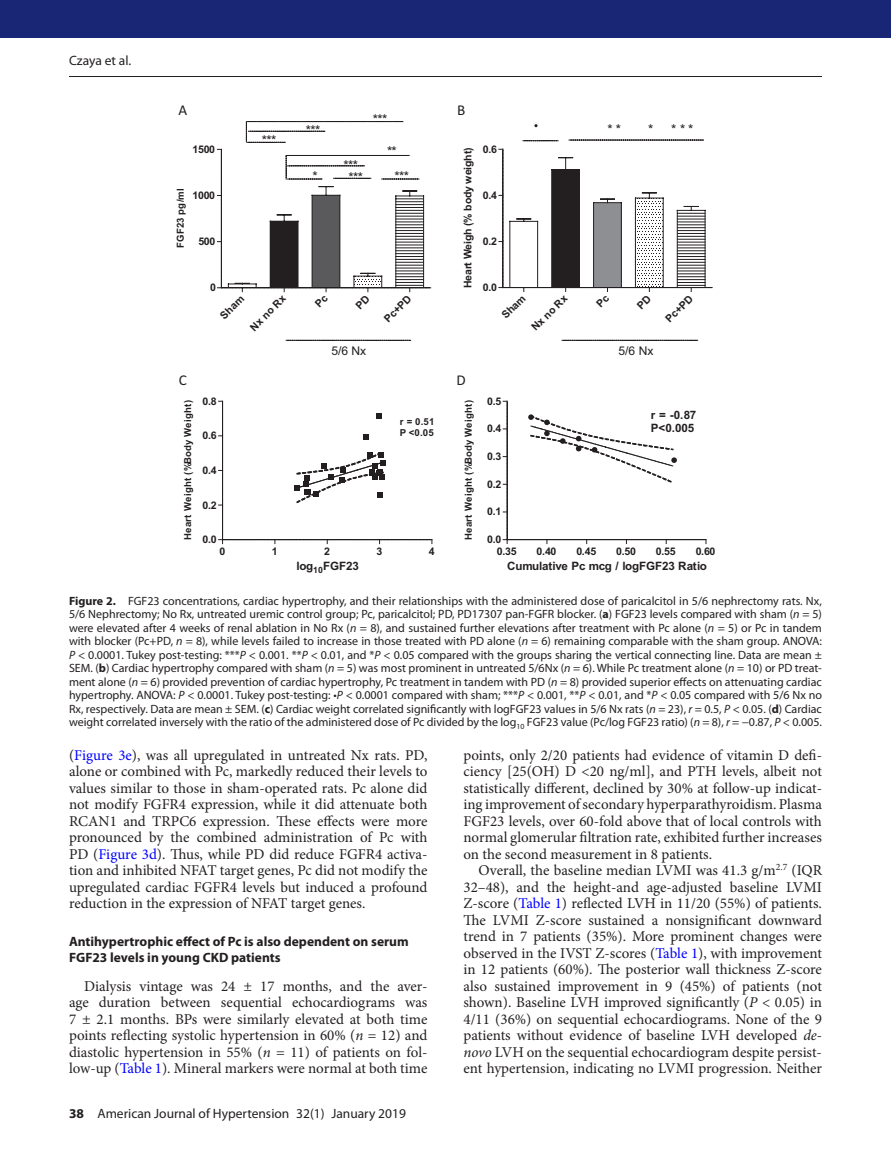
<style>
.page{position:relative;width:891px;height:1175px;background:#fff}
.page>*{position:absolute;margin:0;border:0;box-sizing:border-box;transform-origin:0 0}
.t1{font:15px/16.5px "Minion Pro";color:#231f20;text-align:justify}
.t2{font:15px "Calibri";color:#231f20}
.t3{font:700 13.5px/16.5px "Myriad Pro";color:#231f20}
.t4{font:13.5px "Myriad Pro";color:#231f20}
.t5{font:13.35px/11.7px "Arial";color:#231f20}
.t6{font:12px/13.5px "Myriad Pro";color:#231f20;text-align:justify}
.t7{font:12px "Arial";color:#231f20}
.t8{font:700 11.55px/13.2px "Arial";letter-spacing:-.015em;color:#231f20}
.t9{font:700 10.65px "Arial";letter-spacing:-.015em;color:#231f20}
.t10{font:700 10.5px "Arial";letter-spacing:-.03em;color:#231f20}
.t11{font:700 9.6px/11.1px "Arial";letter-spacing:.03em;color:#231f20}
.s1{font-weight:700}
.s2{font-style:italic}
.s3{color:#00f}
</style>
<div class="page">
<hr style="left:69px;top:76px;width:753px;height:1px;background:#231f20">
<div style="left:0;top:0;width:891px;height:38px;background:#192575"></div>
<svg style="left:246px;top:121px;width:157px;height:22px"></svg>
<svg style="left:286px;top:340px;width:125px;height:1px"></svg>
<svg style="left:523px;top:140px;width:35px;height:1px"></svg>
<svg style="left:569px;top:140px;width:135px;height:1px"></svg>
<svg style="left:562px;top:340px;width:136px;height:1px"></svg>
<svg style="left:219px;top:401px;width:213px;height:142px"></svg>
<svg style="left:503px;top:401px;width:203px;height:142px"></svg>
<svg style="left:217px;top:149px;width:214px;height:144px"></svg>
<svg style="left:499px;top:149px;width:213px;height:143px"></svg>
<p class="t4" style="left:69px;top:52px;width:64px">Czaya et al.</p>
<p class="t2" style="left:179px;top:100px;width:10px">A</p>
<p class="t5" style="left:373px;top:114px;width:16px">***</p>
<p class="t2" style="left:457px;top:100px;width:10px">B</p>
<p class="t5" style="left:306px;top:124px;width:16px">***</p>
<p class="t5" style="left:607px;top:123px;width:15px">**</p>
<p class="t5" style="left:648px;top:123px;width:47px">* ***</p>
<p class="t5" style="left:262px;top:134px;width:16px">***</p>
<p class="t10" style="left:192px;top:142px;width:24px">1500</p>
<p class="t11" style="left:175px;top:248px;width:62px;rotate:-90deg">FGF23 pg/ml</p>
<p class="t10" style="left:192px;top:188px;width:24px">1000</p>
<p class="t10" style="left:198px;top:234px;width:19px">500</p>
<p class="t10" style="left:210px;top:280px;width:7px">0</p>
<p class="t5" style="left:387px;top:146px;width:11px">**</p>
<p class="t5" style="left:312px;top:160px;width:52px;text-indent:31px">*** * ***</p>
<p class="t5" style="left:394px;top:171px;width:16px">***</p>
<p class="t9" style="left:461px;top:288px;width:142px;rotate:-90deg">Heart Weigh (% body weight)</p>
<p class="t10" style="left:483px;top:142px;width:16px">0.6</p>
<p class="t10" style="left:483px;top:188px;width:16px">0.4</p>
<p class="t10" style="left:483px;top:234px;width:16px">0.2</p>
<p class="t10" style="left:483px;top:280px;width:16px">0.0</p>
<p class="t10" style="left:217px;top:312px;width:30px;rotate:-45deg">Sham</p>
<p class="t10" style="left:247px;top:324px;width:47px;rotate:-45deg">Nx no Rx</p>
<p class="t10" style="left:381px;top:315px;width:35px;rotate:-45deg">Pc+PD</p>
<p class="t10" style="left:498px;top:312px;width:30px;rotate:-45deg">Sham</p>
<p class="t10" style="left:528px;top:324px;width:47px;rotate:-45deg">Nx no Rx</p>
<p class="t10" style="left:662px;top:315px;width:35px;rotate:-45deg">Pc+PD</p>
<p class="t2" style="left:179px;top:370px;width:10px">C</p>
<p class="t11" style="left:183px;top:540px;width:142px;rotate:-90deg">Heart Weight (%Body Weight)</p>
<p class="t7" style="left:331px;top:343px;width:36px">5/6 Nx</p>
<p class="t7" style="left:618px;top:343px;width:36px">5/6 Nx</p>
<p class="t10" style="left:202px;top:394px;width:16px">0.8</p>
<p class="t10" style="left:202px;top:428px;width:16px">0.6</p>
<p class="t10" style="left:202px;top:463px;width:16px">0.4</p>
<p class="t10" style="left:202px;top:498px;width:16px">0.2</p>
<p class="t10" style="left:202px;top:532px;width:16px">0.0</p>
<p class="t11" style="left:400px;top:416px;width:36px">r = 0.51<br>P &lt;0.05</p>
<p class="t10" style="left:220px;top:544px;width:7px">0</p>
<p class="t10" style="left:272px;top:544px;width:7px">1</p>
<p class="t10" style="left:324px;top:544px;width:7px">2</p>
<p class="t10" style="left:377px;top:544px;width:7px">3</p>
<p class="t10" style="left:429px;top:544px;width:7px">4</p>
<p class="t8" style="left:296px;top:560px;width:64px">log<sub>10</sub>FGF23</p>
<p class="t2" style="left:456px;top:370px;width:11px">D</p>
<p class="t11" style="left:463px;top:540px;width:142px;rotate:-90deg">Heart Weight (%Body Weight)</p>
<p class="t10" style="left:487px;top:394px;width:16px">0.5</p>
<p class="t10" style="left:487px;top:422px;width:16px">0.4</p>
<p class="t10" style="left:487px;top:449px;width:16px">0.3</p>
<p class="t10" style="left:487px;top:477px;width:16px">0.2</p>
<p class="t10" style="left:487px;top:505px;width:16px">0.1</p>
<p class="t10" style="left:487px;top:532px;width:16px">0.0</p>
<p class="t8" style="left:651px;top:408px;width:47px">r = -0.87<br>P&lt;0.005</p>
<p class="t10" style="left:497px;top:544px;width:21px">0.35</p>
<p class="t10" style="left:537px;top:544px;width:21px">0.40</p>
<p class="t10" style="left:576px;top:544px;width:21px">0.45</p>
<p class="t10" style="left:616px;top:544px;width:21px">0.50</p>
<p class="t10" style="left:656px;top:544px;width:21px">0.55</p>
<p class="t10" style="left:696px;top:544px;width:21px">0.60</p>
<p class="t8" style="left:507px;top:559px;width:201px">Cumulative Pc mcg / logFGF23 Ratio</p>
<p class="t6" style="left:69px;top:593px;width:754px"><span class="s1">Figure 2.</span> FGF23 concentrations, cardiac hypertrophy, and their relationships with the administered dose of paricalcitol in 5/6 nephrectomy rats. Nx, 5/6 Nephrectomy; No Rx, untreated uremic control group; Pc, paricalcitol; PD, PD17307 pan-FGFR blocker. (<span class="s1">a</span>) FGF23 levels compared with sham (<span class="s2">n</span> = 5) were elevated after 4 weeks of renal ablation in No Rx (<span class="s2">n</span> = 8), and sustained further elevations after treatment with Pc alone (<span class="s2">n</span> = 5) or Pc in tandem with blocker (Pc+PD, <span class="s2">n</span> = 8), while levels failed to increase in those treated with PD alone (<span class="s2">n</span> = 6) remaining comparable with the sham group. ANOVA:<br><span class="s2">P</span> &lt; 0.0001. Tukey post-testing: ***<span class="s2">P</span> &lt; 0.001. **<span class="s2">P</span> &lt; 0.01, and *<span class="s2">P</span> &lt; 0.05 compared with the groups sharing the vertical connecting line. Data are mean ± SEM. (<span class="s1">b</span>) Cardiac hypertrophy compared with sham (<span class="s2">n</span> = 5) was most prominent in untreated 5/6Nx (<span class="s2">n</span> = 6). While Pc treatment alone (<span class="s2">n</span> = 10) or PD treat&shy;ment alone (<span class="s2">n</span> = 6) provided prevention of cardiac hypertrophy, Pc treatment in tandem with PD (<span class="s2">n</span> = 8) provided superior effects on attenuating cardiac hypertrophy. ANOVA: <span class="s2">P</span> &lt; 0.0001. Tukey post-testing: •<span class="s2">P</span> &lt; 0.0001 compared with sham; ***<span class="s2">P</span> &lt; 0.001, **<span class="s2">P</span> &lt; 0.01, and *<span class="s2">P</span> &lt; 0.05 compared with 5/6 Nx no Rx, respectively. Data are mean ± SEM. (<span class="s1">c</span>) Cardiac weight correlated significantly with logFGF23 values in 5/6 Nx rats (<span class="s2">n</span> = 23), <span class="s2">r</span> = 0.5, <span class="s2">P</span> &lt; 0.05. (<span class="s1">d</span>) Cardiac weight correlated inversely with the ratio of the administered dose of Pc divided by the log<sub>10</sub> FGF23 value (Pc/log FGF23 ratio) (<span class="s2">n</span> = 8), <span class="s2">r</span> = −0.87, <span class="s2">P</span> &lt; 0.005.</p>
<p class="t1" style="left:69px;top:746px;width:360px">(<span class="s3">Figure 3e</span>), was all upregulated in untreated Nx rats. PD, alone or combined with Pc, markedly reduced their levels to values similar to those in sham-operated rats. Pc alone did not modify FGFR4 expression, while it did attenuate both RCAN1 and TRPC6 expression. These effects were more pronounced by the combined administration of Pc with PD (<span class="s3">Figure 3d</span>). Thus, while PD did reduce FGFR4 activa&shy;tion and inhibited NFAT target genes, Pc did not modify the upregulated cardiac FGFR4 levels but induced a profound reduction in the expression of NFAT target genes.</p>
<p class="t3" style="left:69px;top:932px;width:341px">Antihypertrophic effect of Pc is also dependent on serum<br>FGF23 levels in young CKD patients</p>
<p class="t1" style="left:69px;top:977px;width:360px;text-indent:15px">Dialysis vintage was 24 ± 17 months, and the aver&shy;age duration between sequential echocardiograms was 7 ± 2.1 months. BPs were similarly elevated at both time points reflecting systolic hypertension in 60% (<span class="s2">n</span> = 12) and diastolic hypertension in 55% (<span class="s2">n</span> = 11) of patients on fol&shy;low-up (<span class="s3">Table 1</span>). Mineral markers were normal at both time</p>
<p class="t4" style="left:69px;top:1105px;width:338px"><span class="s1">38</span> American Journal of Hypertension 32(1) January 2019</p>
<p class="t1" style="left:463px;top:746px;width:360px">points, only 2/20 patients had evidence of vitamin D defi&shy;ciency [25(OH) D &lt;20 ng/ml], and PTH levels, albeit not statistically different, declined by 30% at follow-up indicat&shy;ing improvement of secondary hyperparathyroidism. Plasma FGF23 levels, over 60-fold above that of local controls with normal glomerular filtration rate, exhibited further increases on the second measurement in 8 patients.</p>
<p class="t1" style="left:463px;top:862px;width:360px;text-indent:15px">Overall, the baseline median LVMI was 41.3 g/m<sup>2.7</sup> (IQR 32–48), and the height-and age-adjusted baseline LVMI Z-score (<span class="s3">Table 1</span>) reflected LVH in 11/20 (55%) of patients.<br>The LVMI Z-score sustained a nonsignificant downward trend in 7 patients (35%). More prominent changes were observed in the IVST Z-scores (<span class="s3">Table 1</span>), with improvement in 12 patients (60%). The posterior wall thickness Z-score also sustained improvement in 9 (45%) of patients (not shown). Baseline LVH improved significantly (<span class="s2">P</span> &lt; 0.05) in 4/11 (36%) on sequential echocardiograms. None of the 9 patients without evidence of baseline LVH developed <span class="s2">de&shy;novo</span> LVH on the sequential echocardiogram despite persist&shy;ent hypertension, indicating no LVMI progression. Neither</p>
</div>
